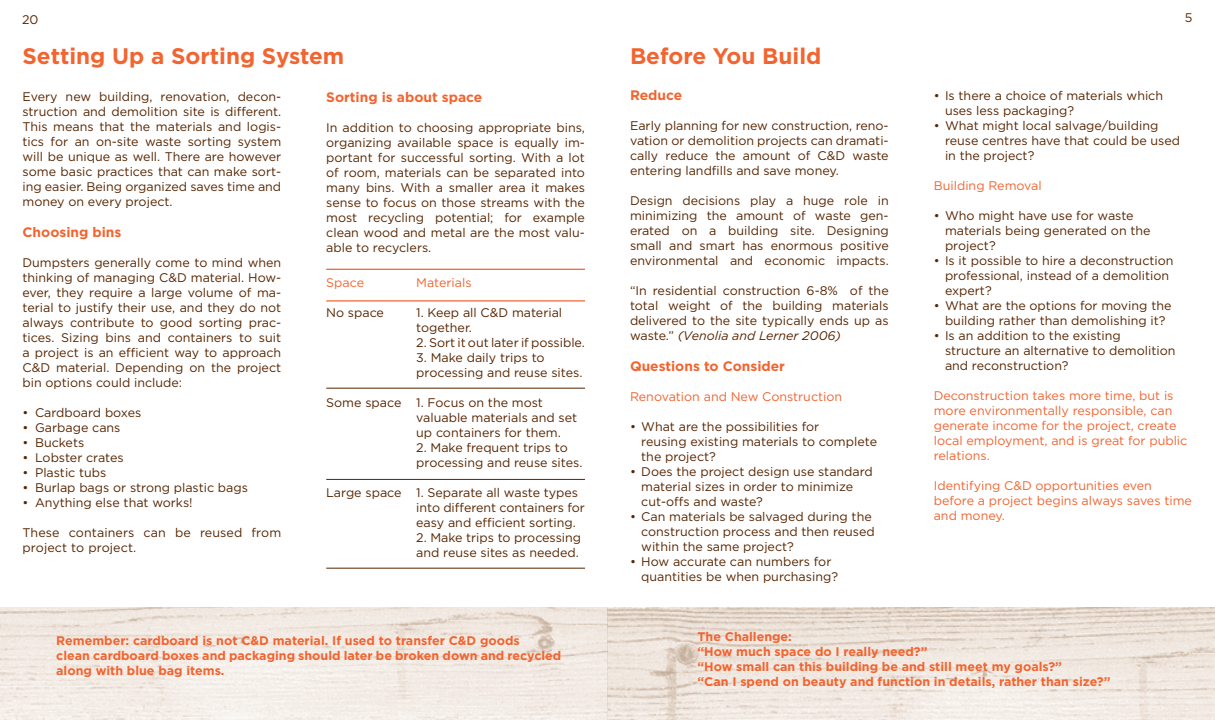
<style>
.page{position:relative;width:1215px;height:720px;background:#fff}
.page>*{position:absolute;margin:0;border:0;box-sizing:border-box;transform-origin:0 0}
.t1{font:700 22.5px "Gotham";color:#f26430}
.t2{font:700 13.75px "Gotham";color:#f26430}
.t3{font:12.5px/15px "Gotham";color:#572500}
.t4{font:700 12.5px/15px "Gotham";color:#f26430}
.t5{font:12.5px/15px "Gotham";color:#f26430}
.s1{font-style:italic}
</style>
<div class="page">
<img style="left:0;top:608px;width:1215px;height:112px">
<hr style="left:326px;top:300px;width:259px;height:2px;background:#f26430">
<hr style="left:326px;top:269px;width:259px;height:1px;background:#f26430">
<hr style="left:326px;top:479px;width:259px;height:1px;background:#572500">
<hr style="left:326px;top:388px;width:259px;height:1px;background:#572500">
<hr style="left:326px;top:568px;width:259px;height:1px;background:#572500">
<p class="t3" style="left:22px;top:11px;width:18px">20</p>
<h1 class="t1" style="left:22px;top:43px;width:323px">Setting Up a Sorting System</h1>
<p class="t3" style="left:22px;top:89px;width:260px;text-align:justify">Every new building, renovation, decon&shy;struction and demolition site is different.<br>This means that the materials and logis&shy;tics for an on-site waste sorting system will be unique as well. There are however some basic practices that can make sort&shy;ing easier. Being organized saves time and money on every project.</p>
<p class="t2" style="left:22px;top:225px;width:100px">Choosing bins</p>
<p class="t3" style="left:22px;top:255px;width:260px;text-align:justify">Dumpsters generally come to mind when thinking of managing C&amp;D material. How&shy;ever, they require a large volume of ma&shy;terial to justify their use, and they do not always contribute to good sorting prac&shy;tices. Sizing bins and containers to suit a project is an efficient way to approach C&amp;D material. Depending on the project bin options could include:</p>
<p class="t3" style="left:22px;top:405px;width:120px">• Cardboard boxes</p>
<p class="t3" style="left:22px;top:420px;width:100px">• Garbage cans</p>
<p class="t3" style="left:22px;top:435px;width:63px">• Buckets</p>
<p class="t3" style="left:22px;top:450px;width:103px">• Lobster crates</p>
<p class="t3" style="left:22px;top:465px;width:85px">• Plastic tubs</p>
<p class="t3" style="left:22px;top:480px;width:227px">• Burlap bags or strong plastic bags</p>
<p class="t3" style="left:22px;top:495px;width:172px">• Anything else that works!</p>
<p class="t3" style="left:22px;top:525px;width:260px">These containers can be reused from project to project.</p>
<p class="t2" style="left:326px;top:89px;width:158px">Sorting is about space</p>
<p class="t3" style="left:326px;top:120px;width:260px;text-align:justify">In addition to choosing appropriate bins, organizing available space is equally im&shy;portant for successful sorting. With a lot of room, materials can be separated into many bins. With a smaller area it makes sense to focus on those streams with the most recycling potential; for example clean wood and metal are the most valu&shy;able to recyclers.</p>
<p class="t5" style="left:326px;top:275px;width:39px">Space</p>
<p class="t5" style="left:416px;top:275px;width:57px">Materials</p>
<p class="t3" style="left:326px;top:305px;width:59px">No space</p>
<p class="t3" style="left:416px;top:305px;width:147px">1. Keep all C&amp;D material together.</p>
<p class="t3" style="left:416px;top:335px;width:170px">2. Sort it out later if possible.</p>
<p class="t3" style="left:416px;top:350px;width:168px">3. Make daily trips to processing and reuse sites.</p>
<p class="t3" style="left:416px;top:395px;width:163px;text-indent:-90px">Some space 1. Focus on the most valuable materials and set up containers for them.</p>
<p class="t3" style="left:416px;top:440px;width:168px">2. Make frequent trips to processing and reuse sites.</p>
<p class="t3" style="left:416px;top:485px;width:170px;text-indent:-90px">Large space 1. Separate all waste types into different containers for easy and efficient sorting.</p>
<p class="t3" style="left:416px;top:530px;width:166px">2. Make trips to processing and reuse sites as needed.</p>
<p class="t4" style="left:56px;top:632px;width:507px">Remember: cardboard is not C&amp;D material. If used to transfer C&amp;D goods<br>clean cardboard boxes and packaging should later be broken down and recycled along with blue bag items.</p>
<h1 class="t1" style="left:630px;top:43px;width:193px">Before You Build</h1>
<p class="t2" style="left:630px;top:87px;width:54px">Reduce</p>
<p class="t3" style="left:630px;top:118px;width:260px;text-align:justify">Early planning for new construction, reno&shy;vation or demolition projects can dramati&shy;cally reduce the amount of C&amp;D waste entering landfills and save money.</p>
<p class="t3" style="left:630px;top:193px;width:260px;text-align:justify">Design decisions play a huge role in minimizing the amount of waste gen&shy;erated on a building site. Designing small and smart has enormous positive environmental and economic impacts.</p>
<p class="t3" style="left:630px;top:283px;width:260px;text-align:justify">“In residential construction 6-8% of the total weight of the building materials delivered to the site typically ends up as waste.” <span class="s1">(Venolia and Lerner 2006)</span></p>
<p class="t2" style="left:630px;top:358px;width:157px">Questions to Consider</p>
<p class="t5" style="left:630px;top:389px;width:214px">Renovation and New Construction</p>
<p class="t3" style="left:641px;top:419px;width:237px;text-indent:-11px">• What are the possibilities for<br>reusing existing materials to complete the project?</p>
<p class="t3" style="left:641px;top:464px;width:233px;text-indent:-11px">• Does the project design use standard material sizes in order to minimize cut-offs and waste?</p>
<p class="t3" style="left:641px;top:509px;width:235px;text-indent:-11px">• Can materials be salvaged during the construction process and then reused within the same project?</p>
<p class="t3" style="left:641px;top:554px;width:198px;text-indent:-11px">• How accurate can numbers for quantities be when purchasing?</p>
<p class="t3" style="left:1185px;top:10px;width:9px">5</p>
<p class="t3" style="left:945px;top:88px;width:220px;text-indent:-11px">• Is there a choice of materials which uses less packaging?</p>
<p class="t3" style="left:945px;top:118px;width:237px;text-indent:-11px">• What might local salvage/building reuse centres have that could be used in the project?</p>
<p class="t5" style="left:934px;top:178px;width:110px">Building Removal</p>
<p class="t3" style="left:945px;top:208px;width:207px;text-indent:-11px">• Who might have use for waste materials being generated on the project?</p>
<p class="t3" style="left:945px;top:253px;width:230px;text-indent:-11px">• Is it possible to hire a deconstruction professional, instead of a demolition expert?</p>
<p class="t3" style="left:934px;top:298px;width:239px;text-align:center">• What are the options for moving the building rather than demolishing it?</p>
<p class="t3" style="left:945px;top:328px;width:232px;text-indent:-11px">• Is an addition to the existing structure an alternative to demolition and reconstruction?</p>
<p class="t5" style="left:934px;top:388px;width:255px">Deconstruction takes more time, but is more environmentally responsible, can generate income for the project, create local employment, and is great for public relations.</p>
<p class="t5" style="left:934px;top:478px;width:260px">Identifying C&amp;D opportunities even before a project begins always saves time and money.</p>
<p class="t4" style="left:698px;top:629px;width:414px">The Challenge:<br>“How much space do I really need?”<br>“How small can this building be and still meet my goals?”<br>“Can I spend on beauty and function in details, rather than size?”</p>
</div>
